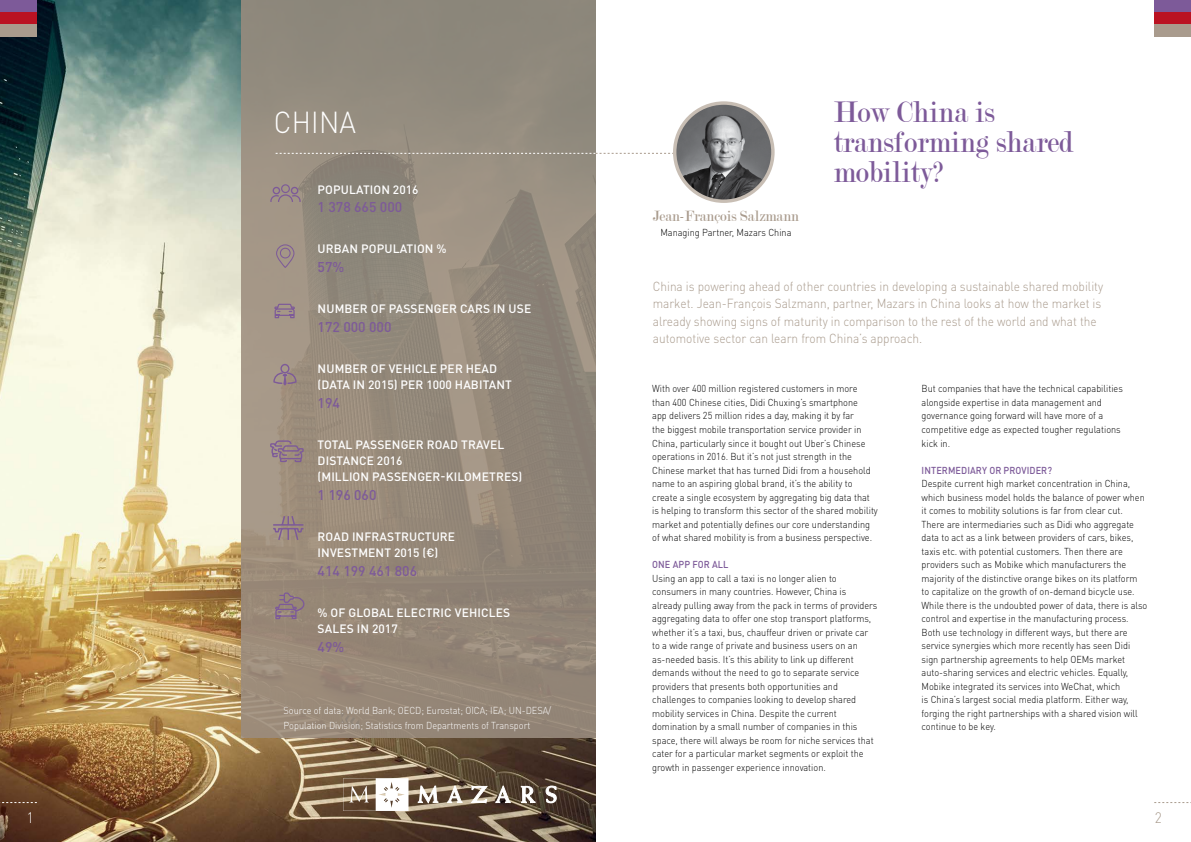
<style>
.page{position:relative;width:1191px;height:842px;background:#fff}
.page>*{position:absolute;margin:0;border:0;box-sizing:border-box;transform-origin:0 0}
.t1{font:32px/30px "Modern";color:#7d5a99;scale:.92 1}
.t2{font:300 30px "DIN Pro";letter-spacing:.01em;color:#fff;scale:.92 1}
.t3{font:16px "Modern";color:#a99b8d;scale:.92 1}
.t4{font:300 15px "DIN Pro";color:#fff;scale:.92 1}
.t5{font:300 15px "DIN Pro";color:#a99b8d;scale:.92 1}
.t6{font:500 14px "DIN Pro";color:#7d5a99}
.t7{font:300 13px/17.6px "DIN Pro";color:#a99b8d;scale:.92 1}
.t8{font:500 12px/16.4px "DIN Pro";letter-spacing:.01em;color:#fff}
.t9{font:300 10px/13.5px "DIN Pro";color:#000;scale:.91 1}
.t10{font:300 10px/14.4px "DIN Pro";color:#fff;scale:.91 1}
.t11{font:500 10px "DIN Pro";letter-spacing:.01em;color:#7d5a99;scale:.91 1}
</style>
<div class="page">
<img style="left:0;top:0;width:595px;height:842px">
<div style="left:0;top:0;width:37px;height:12px;background:#7d5a99"></div>
<div style="left:0;top:12px;width:37px;height:13px;background:#ba1222"></div>
<div style="left:0;top:25px;width:37px;height:12px;background:#a99b8d"></div>
<svg style="left:0;top:802px;width:37px;height:1px"></svg>
<img style="left:241px;top:0;width:354px;height:737px">
<svg style="left:276px;top:244px;width:18px;height:24px"></svg>
<svg style="left:273px;top:364px;width:23px;height:22px"></svg>
<svg style="left:274px;top:304px;width:21px;height:14px"></svg>
<svg style="left:270px;top:184px;width:31px;height:18px"></svg>
<svg style="left:275px;top:592px;width:29px;height:27px"></svg>
<svg style="left:272px;top:514px;width:33px;height:28px"></svg>
<svg style="left:269px;top:439px;width:35px;height:24px"></svg>
<svg style="left:276px;top:153px;width:397px;height:1px"></svg>
<img style="left:674px;top:103px;width:99px;height:98px;border-radius:49px">
<div style="left:673px;top:101px;width:101px;height:102px;border:3px solid #c8beb4;border-radius:50%"></div>
<svg style="left:1154px;top:802px;width:37px;height:1px"></svg>
<div style="left:1154px;top:0;width:37px;height:12px;background:#7d5a99"></div>
<div style="left:1154px;top:12px;width:37px;height:13px;background:#ba1222"></div>
<div style="left:1154px;top:25px;width:37px;height:12px;background:#a99b8d"></div>
<svg style="left:418px;top:785px;width:20px;height:20px"></svg>
<svg style="left:471px;top:786px;width:16px;height:17px"></svg>
<svg style="left:546px;top:786px;width:10px;height:17px"></svg>
<svg style="left:447px;top:786px;width:15px;height:17px"></svg>
<svg style="left:495px;top:786px;width:15px;height:17px"></svg>
<svg style="left:521px;top:786px;width:14px;height:17px"></svg>
<svg style="left:343px;top:778px;width:65px;height:33px"></svg>
<h3 class="t4" style="left:27px;top:807px;width:9px">1</h3>
<h2 class="t2" style="left:274px;top:102px;width:91px">CHINA</h2>
<p class="t8" style="left:318px;top:181px;width:102px">POPULATION 2016</p>
<h3 class="t6" style="left:317px;top:198px;width:86px">1 378 665 000</h3>
<p class="t8" style="left:318px;top:240px;width:130px">URBAN POPULATION %</p>
<h3 class="t6" style="left:317px;top:257px;width:28px">57%</h3>
<p class="t8" style="left:318px;top:300px;width:215px">NUMBER OF PASSENGER CARS IN USE</p>
<h3 class="t6" style="left:317px;top:317px;width:75px">172 000 000</h3>
<p class="t8" style="left:317px;top:359px;width:196px">NUMBER OF VEHICLE PER HEAD (DATA IN 2015) PER 1000 HABITANT</p>
<h3 class="t6" style="left:317px;top:393px;width:24px">194</h3>
<p class="t8" style="left:317px;top:435px;width:206px">TOTAL PASSENGER ROAD TRAVEL<br>DISTANCE 2016<br>(MILLION PASSENGER-KILOMETRES)</p>
<h3 class="t6" style="left:317px;top:485px;width:60px">1 196 060</h3>
<p class="t8" style="left:318px;top:528px;width:139px">ROAD INFRASTRUCTURE<br>INVESTMENT 2015 (€)</p>
<h3 class="t6" style="left:317px;top:561px;width:101px">414 199 461 806</h3>
<p class="t8" style="left:317px;top:604px;width:194px">% OF GLOBAL ELECTRIC VEHICLES<br>SALES IN 2017</p>
<h3 class="t6" style="left:317px;top:637px;width:28px">49%</h3>
<p class="t10" style="left:283px;top:703px;width:296px">Source of data: World Bank; OECD; Eurostat; OICA; IEA; UN-DESA/<br>Population Division; Statistics from Departments of Transport</p>
<h3 class="t3" style="left:653px;top:208px;width:160px">Jean-François Salzmann</h3>
<p class="t9" style="left:660px;top:226px;width:146px">Managing Partner, Mazars China</p>
<h1 class="t1" style="left:833px;top:98px;width:262px">How China is transforming shared mobility?</h1>
<p class="t7" style="left:653px;top:277px;width:491px">China is powering ahead of other countries in developing a sustainable shared mobility market. Jean-François Salzmann, partner, Mazars in China looks at how the market is already showing signs of maturity in comparison to the rest of the world and what the automotive sector can learn from China’s approach.</p>
<p class="t9" style="left:652px;top:382px;width:249px">With over 400 million registered customers in more than 400 Chinese cities, Didi Chuxing’s smartphone<br>app delivers 25 million rides a day, making it by far<br>the biggest mobile transportation service provider in China, particularly since it bought out Uber’s Chinese operations in 2016. But it’s not just strength in the Chinese market that has turned Didi from a household name to an aspiring global brand, it’s the ability to create a single ecosystem by aggregating big data that is helping to transform this sector of the shared mobility market and potentially defines our core understanding of what shared mobility is from a business perspective.</p>
<p class="t11" style="left:652px;top:558px;width:85px">ONE APP FOR ALL</p>
<p class="t9" style="left:652px;top:571px;width:249px">Using an app to call a taxi is no longer alien to consumers in many countries. However, China is already pulling away from the pack in terms of providers aggregating data to offer one stop transport platforms, whether it’s a taxi, bus, chauffeur driven or private car to a wide range of private and business users on an as-needed basis. It’s this ability to link up different demands without the need to go to separate service providers that presents both opportunities and challenges to companies looking to develop shared mobility services in China. Despite the current domination by a small number of companies in this space, there will always be room for niche services that cater for a particular market segments or exploit the growth in passenger experience innovation.</p>
<p class="t9" style="left:921px;top:382px;width:223px">But companies that have the technical capabilities alongside expertise in data management and governance going forward will have more of a competitive edge as expected tougher regulations kick in.</p>
<p class="t11" style="left:921px;top:463px;width:145px">INTERMEDIARY OR PROVIDER?</p>
<p class="t9" style="left:921px;top:476px;width:250px">Despite current high market concentration in China, which business model holds the balance of power when it comes to mobility solutions is far from clear cut.<br>There are intermediaries such as Didi who aggregate data to act as a link between providers of cars, bikes, taxis etc. with potential customers. Then there are providers such as Mobike which manufacturers the majority of the distinctive orange bikes on its platform to capitalize on the growth of on-demand bicycle use.<br>While there is the undoubted power of data, there is also control and expertise in the manufacturing process.<br>Both use technology in different ways, but there are service synergies which more recently has seen Didi sign partnership agreements to help OEMs market auto-sharing services and electric vehicles. Equally, Mobike integrated its services into WeChat, which<br>is China’s largest social media platform. Either way, forging the right partnerships with a shared vision will continue to be key.</p>
<h3 class="t5" style="left:1155px;top:807px;width:9px">2</h3>
</div>
